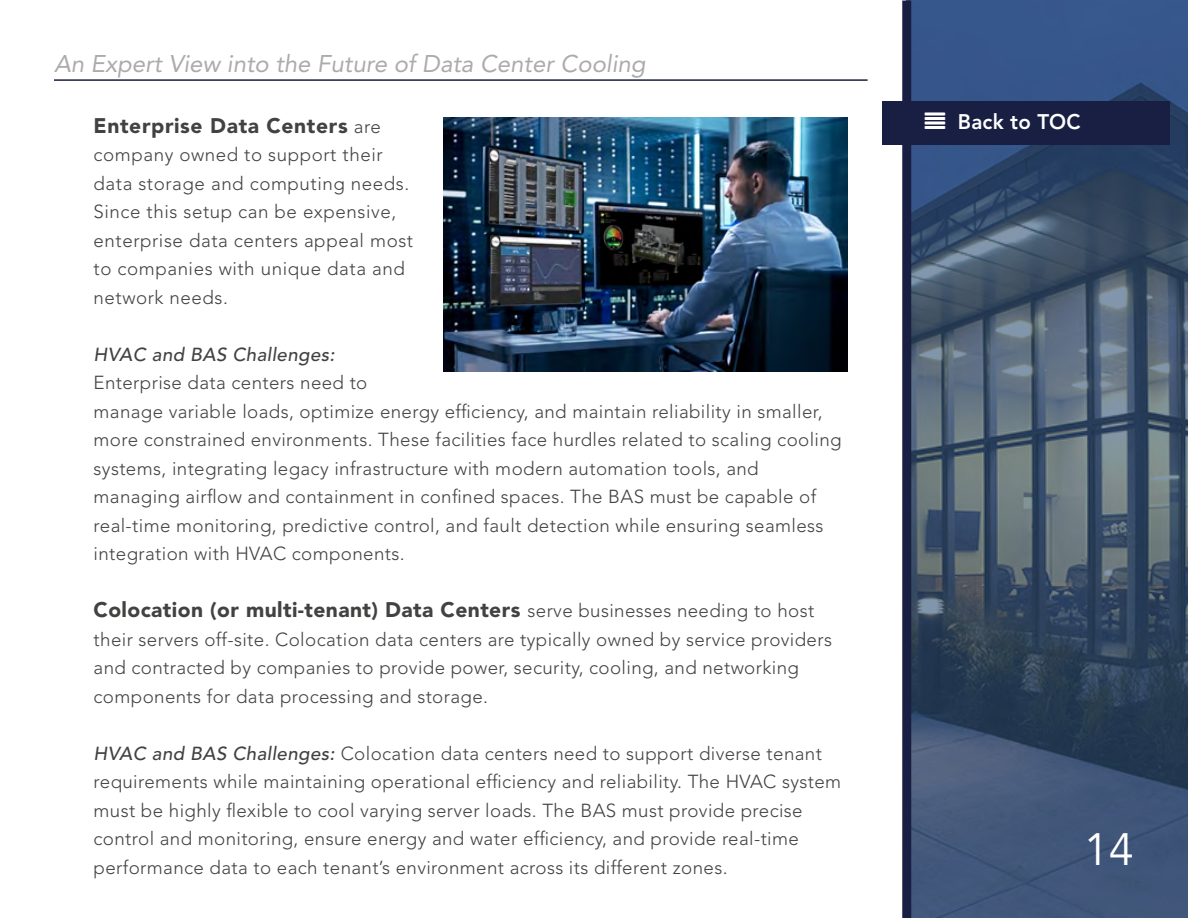
<style>
.page{position:relative;width:1188px;height:918px;background:#fff}
.page>*{position:absolute;margin:0;border:0;box-sizing:border-box;transform-origin:0 0}
.t1{font:45px "Avenir LT Std";color:#fff}
.t2{font:italic 24px "Avenir LT Std";color:#adaaab}
.t3{font:900 21px "Avenir LT Std";letter-spacing:.02em;color:#424241}
.t4{font:800 21px "Avenir LT Std";letter-spacing:.01em;color:#fff}
.t5{font:300 18.75px/28.5px "Avenir LT Std";letter-spacing:.02em;color:#424241}
.t6{font:italic 500 18.75px "Avenir LT Std";letter-spacing:.02em;color:#424241}
.s1{font-weight:300;font-size:18.75px}
.s2{font-weight:500;font-style:italic}
</style>
<div class="page">
<svg style="left:907px;top:0;width:281px;height:918px;background:#405570"></svg>
<div style="left:902px;top:1px;width:9px;height:917px;background:#191f43"></div>
<hr style="left:54px;top:79px;width:814px;height:2px;background:#191f43">
<div style="left:883px;top:101px;width:287px;height:43px;background:#191f43"></div>
<img style="left:444px;top:117px;width:404px;height:254px">
<p class="t2" style="left:54px;top:50px;width:593px">An Expert View into the Future of Data Center Cooling</p>
<p class="t3" style="left:94px;top:113px;width:289px">Enterprise Data Centers <span class="s1">are</span></p>
<p class="t5" style="left:94px;top:140px;width:321px">company owned to support their data storage and computing needs.<br>Since this setup can be expensive, enterprise data centers appeal most to companies with unique data and network needs.</p>
<p class="t6" style="left:94px;top:343px;width:243px">HVAC and BAS Challenges:</p>
<p class="t5" style="left:94px;top:368px;width:750px">Enterprise data centers need to<br>manage variable loads, optimize energy efficiency, and maintain reliability in smaller, more constrained environments. These facilities face hurdles related to scaling cooling systems, integrating legacy infrastructure with modern automation tools, and managing airflow and containment in confined spaces. The BAS must be capable of real-time monitoring, predictive control, and fault detection while ensuring seamless integration with HVAC components.</p>
<p class="t3" style="left:94px;top:597px;width:722px">Colocation (or multi-tenant) Data Centers <span class="s1">serve businesses needing to host</span></p>
<p class="t5" style="left:94px;top:625px;width:740px">their servers off-site. Colocation data centers are typically owned by service providers and contracted by companies to provide power, security, cooling, and networking components for data processing and storage.</p>
<p class="t5" style="left:94px;top:739px;width:749px"><span class="s2">HVAC and BAS Challenges:</span> Colocation data centers need to support diverse tenant requirements while maintaining operational efficiency and reliability. The HVAC system must be highly flexible to cool varying server loads. The BAS must provide precise control and monitoring, ensure energy and water efficiency, and provide real-time performance data to each tenant’s environment across its different zones.</p>
<p class="t4" style="left:958px;top:110px;width:124px">Back to TOC</p>
<h1 class="t1" style="left:1084px;top:824px;width:52px">14</h1>
</div>
